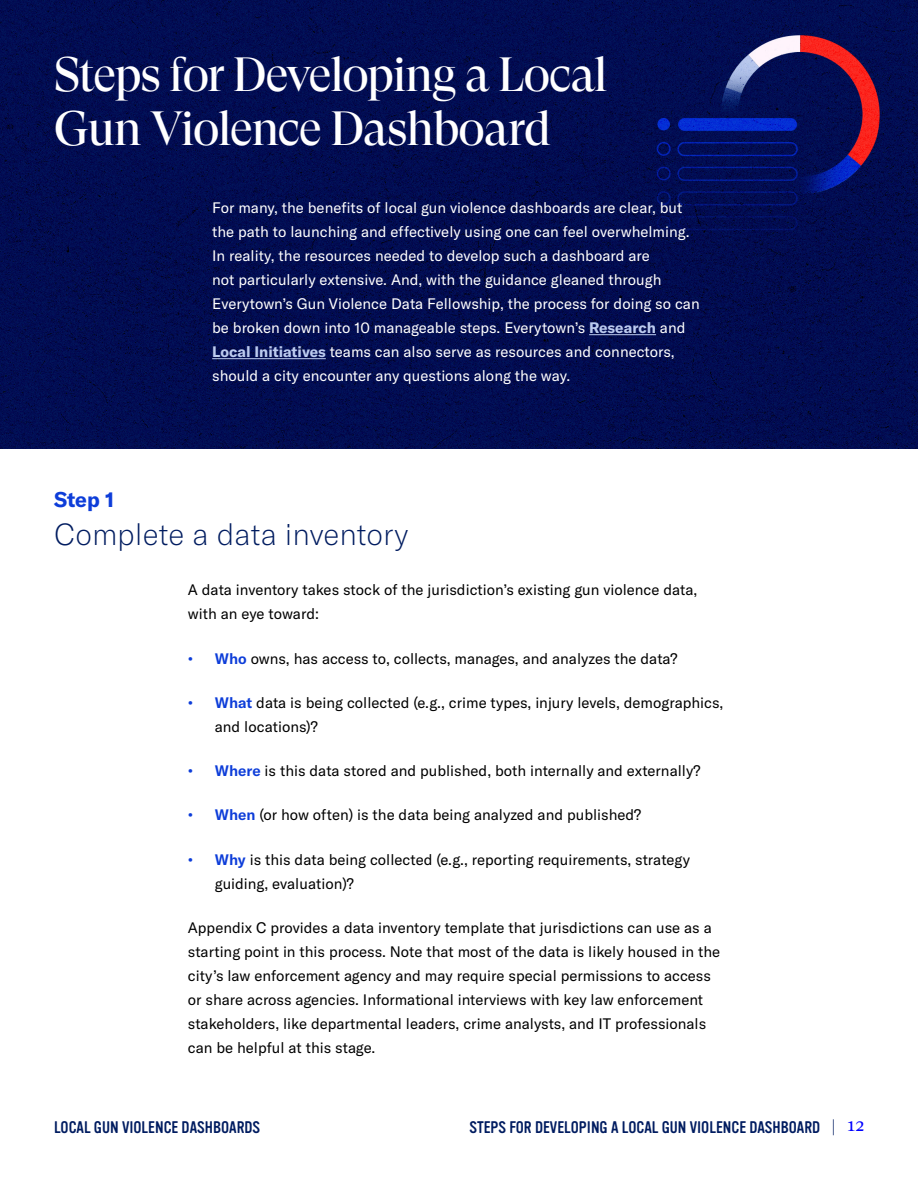
<style>
.page{position:relative;width:918px;height:1188px;background:#fff}
.page>*{position:absolute;margin:0;border:0;box-sizing:border-box;transform-origin:0 0}
.Header_Text{font:48px/54px "GT Super Display";letter-spacing:-.025em;color:#fff}
.t1{font:100 30px "GT America";letter-spacing:-.005em;color:#001c60}
.t2{font:700 21px "GT America";color:#0d3dd9}
.t3{font:18px "GT Super Text";color:#00f}
.t4{font:16.5px "Vinyl OT";color:#001c60}
.Body_Text{font:15px/24px "GT America";color:#000}
.Body_Text-2{font:15px/24px "GT America";color:#fff}
.s1{font-weight:700;color:#bccbef}
.s2{font-weight:600;color:#0d3dd9}
.s3{font-family:"GT Super Text";font-size:18px}
</style>
<div class="page">
<img style="left:0;top:0;width:918px;height:448px">
<hr style="left:589px;top:334px;width:67px;height:1px;background:#bccbef">
<hr style="left:212px;top:358px;width:114px;height:1px;background:#bccbef">
<p class="Header_Text" style="left:54px;top:48px;width:555px">Steps for Developing a Local<br>Gun Violence Dashboard</p>
<p class="Body_Text-2" style="left:212px;top:196px;width:489px">For many, the benefits of local gun violence dashboards are clear, but the path to launching and effectively using one can feel overwhelming.<br>In reality, the resources needed to develop such a dashboard are<br>not particularly extensive. And, with the guidance gleaned through Everytown’s Gun Violence Data Fellowship, the process for doing so can be broken down into 10 manageable steps. Everytown’s <span class="s1">Research</span> and <span class="s1">Local Initiatives</span> teams can also serve as resources and connectors, should a city encounter any questions along the way.</p>
<p class="t2" style="left:54px;top:486px;width:62px">Step 1</p>
<p class="t1" style="left:54px;top:517px;width:356px">Complete a data inventory</p>
<p class="Body_Text" style="left:188px;top:578px;width:511px">A data inventory takes stock of the jurisdiction’s existing gun violence data, with an eye toward:</p>
<p class="Body_Text" style="left:188px;top:646px;width:491px"><span class="s2">• Who</span> owns, has access to, collects, manages, and analyzes the data?</p>
<p class="Body_Text" style="left:215px;top:691px;width:510px;text-indent:-27px"><span class="s2">• What</span> data is being collected (e.g., crime types, injury levels, demographics, and locations)?</p>
<p class="Body_Text" style="left:188px;top:759px;width:514px"><span class="s2">• Where</span> is this data stored and published, both internally and externally?</p>
<p class="Body_Text" style="left:188px;top:803px;width:455px"><span class="s2">• When</span> (or how often) is the data being analyzed and published?</p>
<p class="Body_Text" style="left:215px;top:847px;width:477px;text-indent:-27px"><span class="s2">• Why</span> is this data being collected (e.g., reporting requirements, strategy guiding, evaluation)?</p>
<p class="Body_Text" style="left:188px;top:916px;width:534px">Appendix C provides a data inventory template that jurisdictions can use as a starting point in this process. Note that most of the data is likely housed in the city’s law enforcement agency and may require special permissions to access or share across agencies. Informational interviews with key law enforcement stakeholders, like departmental leaders, crime analysts, and IT professionals can be helpful at this stage.</p>
<p class="t4" style="left:469px;top:1118px;width:368px">STEPS FOR DEVELOPING A LOCAL GUN VIOLENCE DASHBOARD <span class="s3">|</span></p>
<p class="t4" style="left:54px;top:1118px;width:208px">LOCAL GUN VIOLENCE DASHBOARDS</p>
<p class="t3" style="left:848px;top:1115px;width:18px">12</p>
</div>
